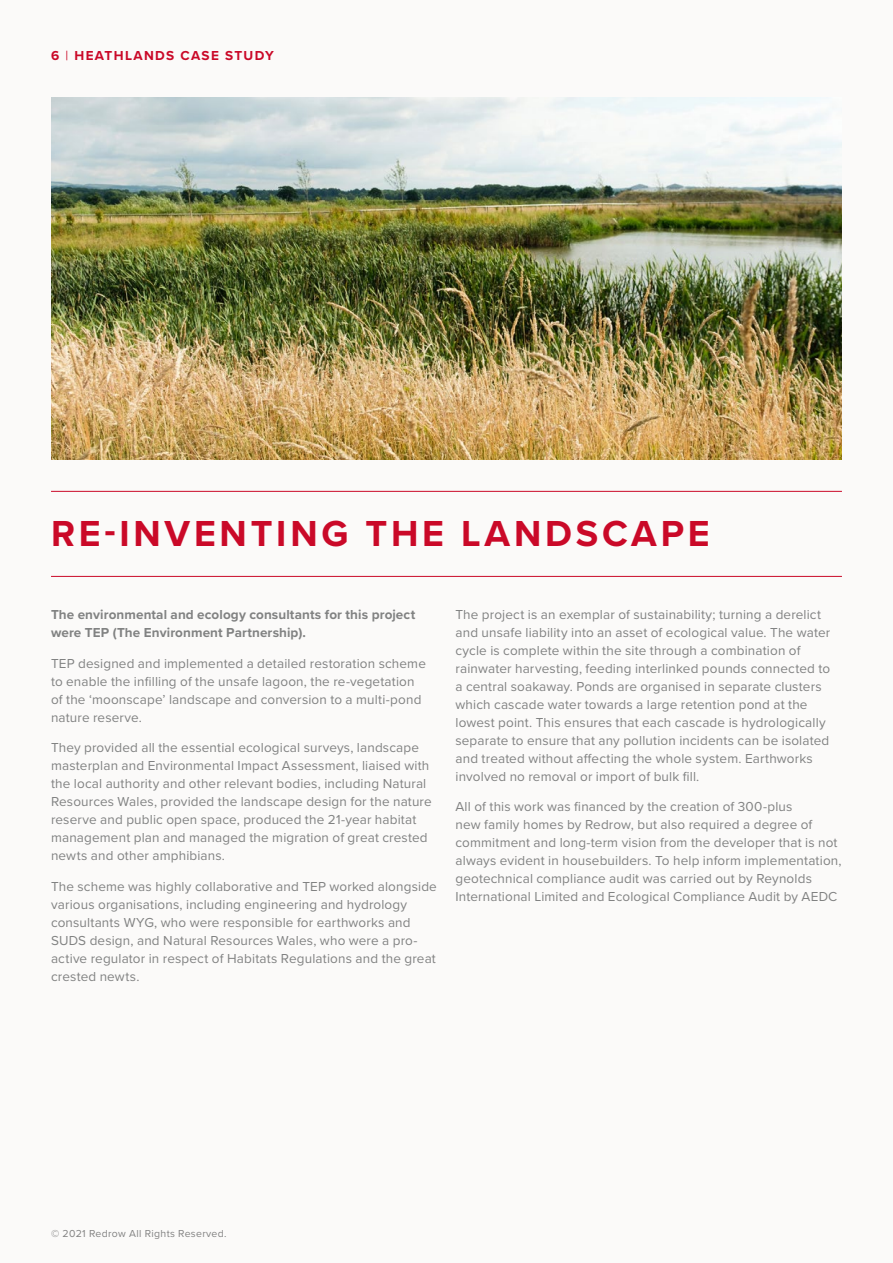
<style>
.page{position:relative;width:893px;height:1263px;background:#fbfaf9}
.page>*{position:absolute;margin:0;border:0;box-sizing:border-box;transform-origin:0 0}
.t1{font:700 37.5px "Proxima Nova";letter-spacing:.1em;color:#ca0928}
.t2{font:13.5px/18px "Proxima Nova";letter-spacing:.01em;color:#818282}
.t3{font:700 13.5px/18px "Proxima Nova";letter-spacing:.01em;color:#818282}
.t4{font:700 13.5px "Proxima Nova";letter-spacing:.1em;color:#ca0928}
.t5{font:10.5px "Proxima Nova";letter-spacing:.03em;color:#828282}
.s1{font-weight:400}
</style>
<div class="page">
<img style="left:51px;top:98px;width:791px;height:361px">
<hr style="left:51px;top:576px;width:791px;height:1px;background:#ca0928">
<hr style="left:51px;top:491px;width:791px;height:1px;background:#ca0928">
<p class="t4" style="left:51px;top:45px;width:224px">6 <span class="s1">|</span> HEATHLANDS CASE STUDY</p>
<h1 class="t1" style="left:51px;top:506px;width:660px">RE-INVENTING THE LANDSCAPE</h1>
<p class="t3" style="left:51px;top:605px;width:366px">The environmental and ecology consultants for this project were TEP (The Environment Partnership).</p>
<p class="t2" style="left:51px;top:653px;width:376px">TEP designed and implemented a detailed restoration scheme to enable the infilling of the unsafe lagoon, the re-vegetation of the ‘moonscape’ landscape and conversion to a multi-pond nature reserve.</p>
<p class="t2" style="left:51px;top:738px;width:382px">They provided all the essential ecological surveys, landscape masterplan and Environmental Impact Assessment, liaised with the local authority and other relevant bodies, including Natural Resources Wales, provided the landscape design for the nature reserve and public open space, produced the 21-year habitat management plan and managed the migration of great crested newts and other amphibians.</p>
<p class="t2" style="left:51px;top:877px;width:387px">The scheme was highly collaborative and TEP worked alongside various organisations, including engineering and hydrology consultants WYG, who were responsible for earthworks and SUDS design, and Natural Resources Wales, who were a pro&shy;active regulator in respect of Habitats Regulations and the great crested newts.</p>
<p class="t2" style="left:455px;top:605px;width:376px">The project is an exemplar of sustainability; turning a derelict and unsafe liability into an asset of ecological value. The water cycle is complete within the site through a combination of rainwater harvesting, feeding interlinked pounds connected to a central soakaway. Ponds are organised in separate clusters which cascade water towards a large retention pond at the lowest point. This ensures that each cascade is hydrologically separate to ensure that any pollution incidents can be isolated and treated without affecting the whole system. Earthworks involved no removal or import of bulk fill.</p>
<p class="t2" style="left:455px;top:797px;width:388px">All of this work was financed by the creation of 300-plus<br>new family homes by Redrow, but also required a degree of commitment and long-term vision from the developer that is not always evident in housebuilders. To help inform implementation, geotechnical compliance audit was carried out by Reynolds International Limited and Ecological Compliance Audit by AEDC</p>
<p class="t5" style="left:51px;top:1226px;width:177px">© 2021 Redrow All Rights Reserved.</p>
</div>
